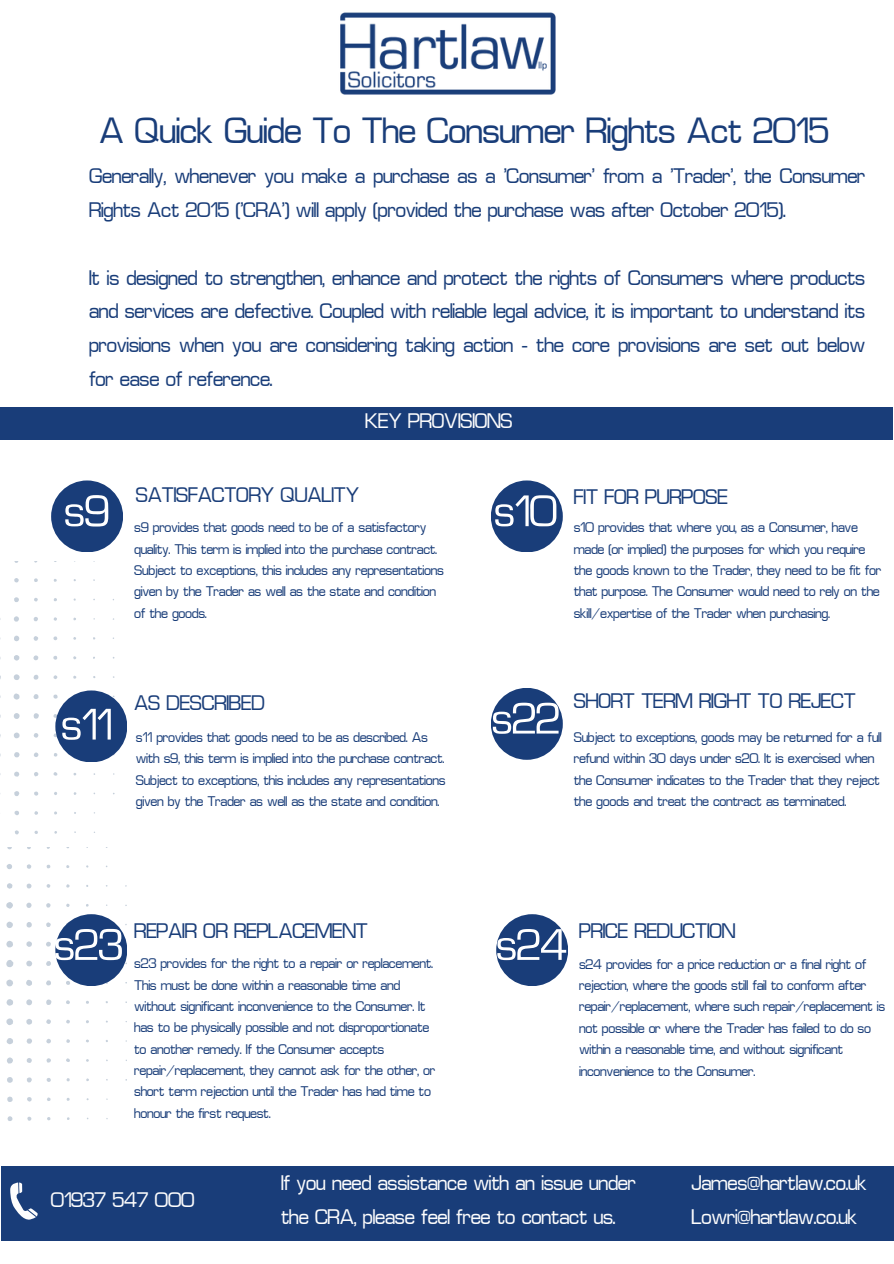
<style>
.page{position:relative;width:894px;height:1264px;background:#fff}
.page>*{position:absolute;margin:0;border:0;box-sizing:border-box;transform-origin:0 0}
.t1{font:50.1px "Euro Style Normal";color:#fff}
.t2{font:41.85px "Euro Style Normal";color:#193d79}
.t3{font:24.15px/33.8px "Euro Style Normal";color:#193d79}
.t4{font:24.15px/33.8px "Euro Style Normal";color:#fdfdfd}
.t5{font:16.05px/21.3px "Euro Style Normal";color:#193d79}
</style>
<div class="page">
<svg style="left:6px;top:960px;width:7px;height:7px"></svg>
<svg style="left:6px;top:902px;width:7px;height:7px"></svg>
<svg style="left:26px;top:980px;width:6px;height:5px"></svg>
<svg style="left:7px;top:1077px;width:6px;height:5px"></svg>
<svg style="left:26px;top:1019px;width:6px;height:5px"></svg>
<svg style="left:7px;top:864px;width:5px;height:5px"></svg>
<svg style="left:46px;top:999px;width:5px;height:6px"></svg>
<svg style="left:27px;top:883px;width:5px;height:5px"></svg>
<svg style="left:7px;top:1116px;width:5px;height:5px"></svg>
<svg style="left:27px;top:864px;width:4px;height:5px"></svg>
<svg style="left:6px;top:1018px;width:7px;height:7px"></svg>
<svg style="left:26px;top:999px;width:6px;height:6px"></svg>
<svg style="left:26px;top:960px;width:6px;height:6px"></svg>
<svg style="left:6px;top:921px;width:7px;height:7px"></svg>
<svg style="left:6px;top:940px;width:7px;height:7px"></svg>
<svg style="left:27px;top:1077px;width:5px;height:5px"></svg>
<svg style="left:46px;top:980px;width:5px;height:5px"></svg>
<svg style="left:6px;top:979px;width:7px;height:7px"></svg>
<svg style="left:7px;top:1096px;width:6px;height:6px"></svg>
<svg style="left:26px;top:922px;width:6px;height:6px"></svg>
<svg style="left:7px;top:1057px;width:6px;height:6px"></svg>
<svg style="left:27px;top:1097px;width:5px;height:4px"></svg>
<svg style="left:66px;top:981px;width:4px;height:3px"></svg>
<svg style="left:46px;top:903px;width:5px;height:4px"></svg>
<svg style="left:46px;top:961px;width:5px;height:5px"></svg>
<svg style="left:26px;top:902px;width:6px;height:6px"></svg>
<svg style="left:46px;top:1058px;width:5px;height:4px"></svg>
<svg style="left:46px;top:922px;width:5px;height:5px"></svg>
<svg style="left:47px;top:1097px;width:4px;height:4px"></svg>
<svg style="left:46px;top:1039px;width:5px;height:4px"></svg>
<svg style="left:6px;top:1038px;width:7px;height:6px"></svg>
<svg style="left:47px;top:1078px;width:4px;height:4px"></svg>
<svg style="left:46px;top:941px;width:5px;height:5px"></svg>
<svg style="left:66px;top:1058px;width:4px;height:4px"></svg>
<svg style="left:27px;top:1116px;width:4px;height:4px"></svg>
<svg style="left:27px;top:1038px;width:5px;height:5px"></svg>
<svg style="left:26px;top:941px;width:6px;height:5px"></svg>
<svg style="left:7px;top:883px;width:5px;height:5px"></svg>
<svg style="left:46px;top:1019px;width:5px;height:5px"></svg>
<svg style="left:66px;top:1020px;width:4px;height:3px"></svg>
<svg style="left:66px;top:903px;width:4px;height:4px"></svg>
<svg style="left:6px;top:999px;width:7px;height:6px"></svg>
<svg style="left:27px;top:1058px;width:5px;height:5px"></svg>
<svg style="left:66px;top:1000px;width:4px;height:4px"></svg>
<svg style="left:13px;top:693px;width:7px;height:6px"></svg>
<svg style="left:14px;top:732px;width:6px;height:6px"></svg>
<svg style="left:33px;top:713px;width:6px;height:5px"></svg>
<svg style="left:14px;top:597px;width:5px;height:5px"></svg>
<svg style="left:14px;top:578px;width:5px;height:4px"></svg>
<svg style="left:14px;top:713px;width:6px;height:6px"></svg>
<svg style="left:14px;top:674px;width:6px;height:6px"></svg>
<svg style="left:14px;top:791px;width:5px;height:5px"></svg>
<svg style="left:33px;top:694px;width:6px;height:5px"></svg>
<svg style="left:14px;top:635px;width:5px;height:6px"></svg>
<svg style="left:14px;top:810px;width:5px;height:5px"></svg>
<svg style="left:53px;top:636px;width:4px;height:4px"></svg>
<svg style="left:34px;top:578px;width:4px;height:4px"></svg>
<svg style="left:53px;top:694px;width:5px;height:4px"></svg>
<svg style="left:33px;top:617px;width:5px;height:4px"></svg>
<svg style="left:33px;top:674px;width:5px;height:5px"></svg>
<svg style="left:34px;top:830px;width:4px;height:4px"></svg>
<svg style="left:14px;top:616px;width:5px;height:5px"></svg>
<svg style="left:34px;top:772px;width:4px;height:4px"></svg>
<svg style="left:33px;top:636px;width:5px;height:5px"></svg>
<svg style="left:34px;top:811px;width:4px;height:4px"></svg>
<svg style="left:53px;top:656px;width:4px;height:3px"></svg>
<svg style="left:34px;top:752px;width:5px;height:5px"></svg>
<svg style="left:34px;top:791px;width:4px;height:5px"></svg>
<svg style="left:33px;top:655px;width:5px;height:5px"></svg>
<svg style="left:53px;top:772px;width:4px;height:4px"></svg>
<svg style="left:15px;top:830px;width:4px;height:4px"></svg>
<svg style="left:14px;top:752px;width:6px;height:5px"></svg>
<svg style="left:34px;top:598px;width:4px;height:3px"></svg>
<svg style="left:14px;top:655px;width:5px;height:5px"></svg>
<svg style="left:34px;top:733px;width:4px;height:4px"></svg>
<svg style="left:14px;top:771px;width:5px;height:6px"></svg>
<svg style="left:53px;top:675px;width:4px;height:4px"></svg>
<svg style="left:53px;top:714px;width:4px;height:4px"></svg>
<div style="left:0;top:407px;width:892px;height:32px;background:#193d79"></div>
<div style="left:1px;top:1166px;width:892px;height:74px;background:#193d79"></div>
<svg style="left:10px;top:1182px;width:28px;height:38px"></svg>
<div style="left:51px;top:480px;width:72px;height:72px;background:#193d79;border-radius:50%"></div>
<div style="left:490px;top:480px;width:72px;height:72px;background:#193d79;border-radius:50%"></div>
<img style="left:340px;top:12px;width:216px;height:83px">
<div style="left:55px;top:690px;width:72px;height:72px;background:#193d79;border-radius:50%"></div>
<div style="left:490px;top:688px;width:72px;height:71px;background:#193d79;border-radius:50%"></div>
<div style="left:55px;top:914px;width:72px;height:72px;background:#193d79;border-radius:50%"></div>
<div style="left:496px;top:914px;width:72px;height:72px;background:#193d79;border-radius:50%"></div>
<h2 class="t2" style="left:100px;top:117px;width:730px">A Quick Guide To The Consumer Rights Act 2015</h2>
<h4 class="t3" style="left:89px;top:161px;width:777px">Generaly, whenever you make a purchase as a ‘Consumer’ from a ‘Trader’, the Consumer<br>Rights Act 2015 (‘CRA’) wil apply (provided the purchase was after October 2015).</h4>
<h4 class="t3" style="left:89px;top:262px;width:777px;text-align:justify">It is designed to strengthen, enhance and protect the rights of Consumers where products and services are defective. Coupled with reliable legal advice, it is important to understand its provisions when you are considering taking action - the core provisions are set out below for ease of reference.</h4>
<p class="t4" style="left:365px;top:406px;width:149px">KEY PROVISIONS</p>
<h1 class="t3" style="left:136px;top:480px;width:225px">SATISFACTORY QUALITY</h1>
<h1 class="t1" style="left:65px;top:495px;width:46px">s9</h1>
<h1 class="t3" style="left:574px;top:482px;width:155px">FIT FOR PURPOSE</h1>
<p class="t1" style="left:494px;top:495px;width:64px">s10</p>
<p class="t5" style="left:134px;top:518px;width:311px">s9 provides that goods need to be of a satisfactory quality. This term is implied into the purchase contract.<br>Subject to exceptions, this includes any representations given by the Trader as wel as the state and condition of the goods.</p>
<h3 class="t5" style="left:574px;top:518px;width:309px">s10 provides that where you, as a Consumer, have made (or implied) the purposes for which you require the goods known to the Trader, they need to be fit for that purpose. The Consumer would need to rely on the skil/expertise of the Trader when purchasing.</h3>
<h1 class="t1" style="left:62px;top:708px;width:52px">s11</h1>
<p class="t3" style="left:134px;top:688px;width:132px">AS DESCRIBED</p>
<h1 class="t1" style="left:492px;top:702px;width:69px">s22</h1>
<h3 class="t5" style="left:136px;top:727px;width:311px">s11 provides that goods need to be as described. As with s9, this term is implied into the purchase contract.<br>Subject to exceptions, this includes any representations given by the Trader as wel as the state and condition.</h3>
<p class="t3" style="left:574px;top:686px;width:283px">SHORT TERM RIGHT TO REJECT</p>
<h3 class="t5" style="left:574px;top:727px;width:309px">Subject to exceptions, goods may be returned for a ful refund within 30 days under s20. It is exercised when the Consumer indicates to the Trader that they reject the goods and treat the contract as terminated.</h3>
<h3 class="t1" style="left:55px;top:928px;width:70px">s23</h3>
<p class="t3" style="left:134px;top:916px;width:235px">REPAIR OR REPLACEMENT</p>
<h3 class="t5" style="left:134px;top:954px;width:302px">s23 provides for the right to a repair or replacement.<br>This must be done within a reasonable time and without significant inconvenience to the Consumer. It has to be physicaly possible and not disproportionate to another remedy. If the Consumer accepts repair/replacement, they cannot ask for the other, or short term rejection until the Trader has had time to honour the first request.</h3>
<h3 class="t1" style="left:496px;top:928px;width:72px">s24</h3>
<p class="t3" style="left:579px;top:916px;width:158px">PRICE REDUCTION</p>
<p class="t5" style="left:579px;top:954px;width:307px">s24 provides for a price reduction or a final right of rejection, where the goods stil fail to conform after repair/replacement, where such repair/replacement is not possible or where the Trader has failed to do so within a reasonable time, and without significant inconvenience to the Consumer.</p>
<h1 class="t4" style="left:51px;top:1184px;width:145px">01937 547 000</h1>
<p class="t4" style="left:281px;top:1167px;width:356px">If you need assistance with an issue under the CRA, please feel free to contact us.</p>
<h3 class="t4" style="left:691px;top:1167px;width:177px">James@hartlaw.co.uk<br>Lowri@hartlaw.co.uk</h3>
</div>
